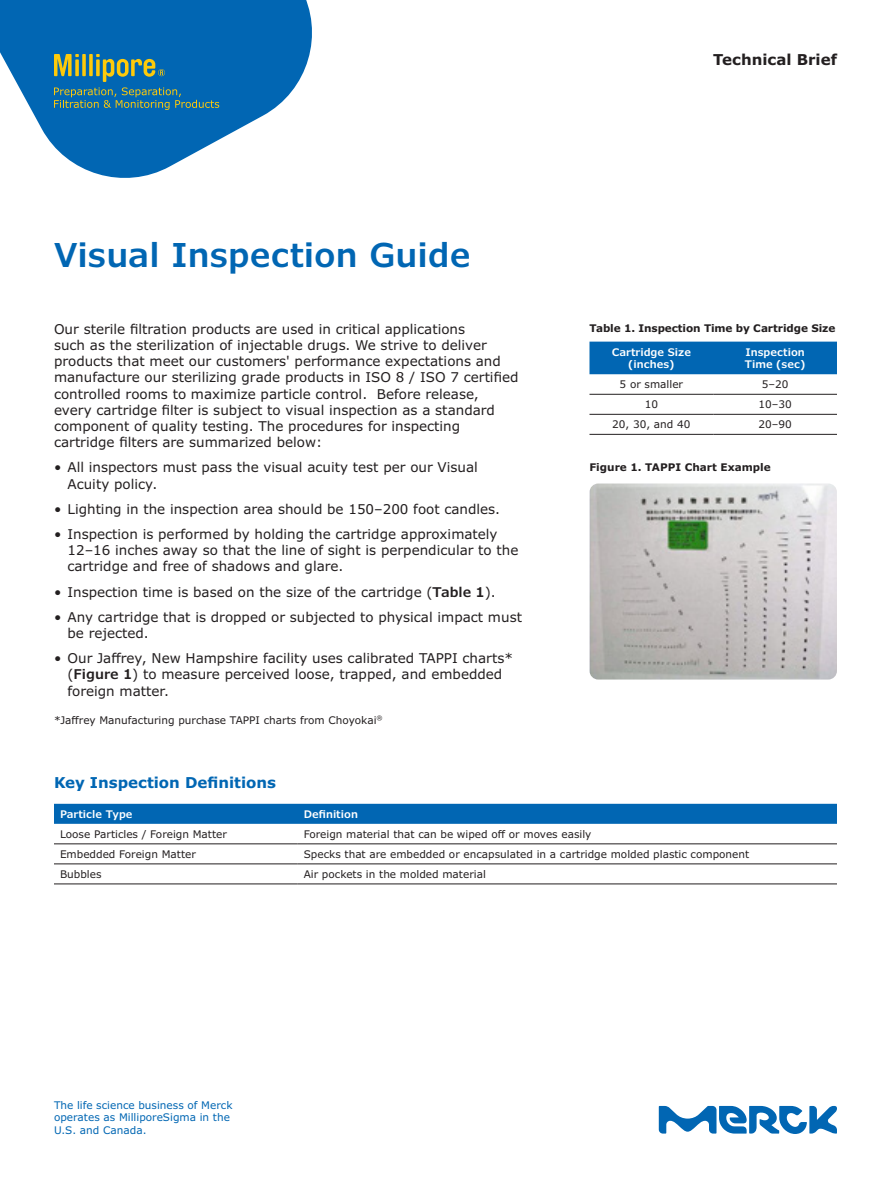
<style>
.page{position:relative;width:891px;height:1188px;background:#fff}
.page>*{position:absolute;margin:0;border:0;box-sizing:border-box;transform-origin:0 0}
.Headline_22_24{font:600 33px "Verdana Pro";color:#0166b3}
.Body_Head_10_12{font:700 15px "Verdana Pro";color:#0166b3}
.Body_Head_10_12__spa{font:700 15px "Verdana Pro";color:#231f20}
.Body_Copy_9_11{font:13.5px/16.2px "Verdana Pro";color:#231f20}
.Table_Body_7_9{font:10.5px "Verdana Pro";color:#231f20}
.Caption_7_9{font:10.5px/12.6px "Verdana Pro";color:#0166b3}
.Table_Head_7_9{font:600 10.5px/12.6px "Verdana Pro";color:#fff;text-align:center}
.Caption_Head_7_9{font:700 10.5px "Verdana Pro";letter-spacing:-.01em;color:#231f20}
.Caption_7_9-2{font:10.5px "Verdana Pro";color:#231f20}
.s1{font-weight:600}
</style>
<div class="page">
<svg style="left:0;top:0;width:312px;height:178px;fill:#0166b3"></svg>
<svg style="left:54px;top:54px;width:165px;height:56px;background:#307892"></svg>
<div style="left:54px;top:804px;width:783px;height:20px;background:#0166b3"></div>
<hr style="left:54px;top:843px;width:244px;height:1px;background:#231f20">
<hr style="left:298px;top:843px;width:539px;height:1px;background:#231f20">
<hr style="left:54px;top:864px;width:244px;height:1px;background:#231f20">
<hr style="left:298px;top:864px;width:539px;height:1px;background:#231f20">
<hr style="left:54px;top:884px;width:244px;height:1px;background:#231f20">
<hr style="left:298px;top:884px;width:539px;height:1px;background:#231f20">
<div style="left:590px;top:342px;width:247px;height:32px;background:#0166b3"></div>
<hr style="left:590px;top:394px;width:123px;height:1px;background:#231f20">
<hr style="left:713px;top:394px;width:124px;height:1px;background:#231f20">
<hr style="left:590px;top:414px;width:123px;height:1px;background:#231f20">
<hr style="left:713px;top:414px;width:124px;height:1px;background:#231f20">
<hr style="left:590px;top:434px;width:123px;height:1px;background:#231f20">
<hr style="left:713px;top:434px;width:124px;height:1px;background:#231f20">
<img style="left:590px;top:484px;width:247px;height:196px">
<svg style="left:659px;top:1106px;width:178px;height:28px"></svg>
<p class="Body_Head_10_12__spa" style="left:713px;top:50px;width:125px">Technical Brief</p>
<p class="Headline_22_24" style="left:54px;top:234px;width:418px">Visual Inspection Guide</p>
<p class="Body_Copy_9_11" style="left:54px;top:321px;width:466px">Our sterile filtration products are used in critical applications<br>such as the sterilization of injectable drugs. We strive to deliver products that meet our customers' performance expectations and manufacture our sterilizing grade products in ISO 8 / ISO 7 certified controlled rooms to maximize particle control. Before release, every cartridge filter is subject to visual inspection as a standard component of quality testing. The procedures for inspecting cartridge filters are summarized below:</p>
<p class="Body_Copy_9_11" style="left:68px;top:460px;width:412px;text-indent:-14px">• All inspectors must pass the visual acuity test per our Visual<br>Acuity policy.</p>
<p class="Body_Copy_9_11" style="left:54px;top:501px;width:448px">• Lighting in the inspection area should be 150–200 foot candles.</p>
<p class="Body_Copy_9_11" style="left:68px;top:526px;width:453px;text-indent:-14px">• Inspection is performed by holding the cartridge approximately<br>12–16 inches away so that the line of sight is perpendicular to the cartridge and free of shadows and glare.</p>
<p class="Body_Copy_9_11" style="left:54px;top:584px;width:443px">• Inspection time is based on the size of the cartridge (<span class="s1">Table 1</span>).</p>
<p class="Body_Copy_9_11" style="left:68px;top:609px;width:456px;text-indent:-14px">• Any cartridge that is dropped or subjected to physical impact must be rejected.</p>
<p class="Body_Copy_9_11" style="left:68px;top:650px;width:447px;text-indent:-14px">• Our Jaffrey, New Hampshire facility uses calibrated TAPPI charts* (<span class="s1">Figure 1</span>) to measure perceived loose, trapped, and embedded foreign matter.</p>
<p class="Caption_7_9-2" style="left:54px;top:713px;width:330px">*Jaffrey Manufacturing purchase TAPPI charts from Choyokai<sup>®</sup></p>
<p class="Caption_Head_7_9" style="left:590px;top:321px;width:247px">Table 1. Inspection Time by Cartridge Size</p>
<p class="Table_Head_7_9" style="left:612px;top:346px;width:81px">Cartridge Size (inches)</p>
<p class="Table_Head_7_9" style="left:745px;top:346px;width:62px;text-align:left">Inspection<br>Time (sec)</p>
<p class="Table_Body_7_9" style="left:620px;top:378px;width:65px">5 or smaller</p>
<p class="Table_Body_7_9" style="left:762px;top:378px;width:28px">5–20</p>
<p class="Table_Body_7_9" style="left:645px;top:398px;width:15px">10</p>
<p class="Table_Body_7_9" style="left:758px;top:398px;width:35px">10–30</p>
<p class="Table_Body_7_9" style="left:612px;top:418px;width:80px">20, 30, and 40</p>
<p class="Table_Body_7_9" style="left:758px;top:418px;width:35px">20–90</p>
<p class="Caption_Head_7_9" style="left:590px;top:460px;width:183px">Figure 1. TAPPI Chart Example</p>
<p class="Body_Head_10_12" style="left:54px;top:773px;width:224px">Key Inspection Definitions</p>
<p class="Table_Head_7_9" style="left:60px;top:808px;width:74px">Particle Type</p>
<p class="Table_Head_7_9" style="left:304px;top:808px;width:56px">Definition</p>
<p class="Table_Body_7_9" style="left:60px;top:827px;width:168px">Loose Particles / Foreign Matter</p>
<p class="Table_Body_7_9" style="left:304px;top:827px;width:289px">Foreign material that can be wiped off or moves easily</p>
<p class="Table_Body_7_9" style="left:60px;top:847px;width:137px">Embedded Foreign Matter</p>
<p class="Table_Body_7_9" style="left:304px;top:847px;width:447px">Specks that are embedded or encapsulated in a cartridge molded plastic component</p>
<p class="Table_Body_7_9" style="left:60px;top:867px;width:43px">Bubbles</p>
<p class="Table_Body_7_9" style="left:304px;top:867px;width:184px">Air pockets in the molded material</p>
<p class="Caption_7_9" style="left:54px;top:1099px;width:180px">The life science business of Merck operates as MilliporeSigma in the<br>U.S. and Canada.</p>
</div>
